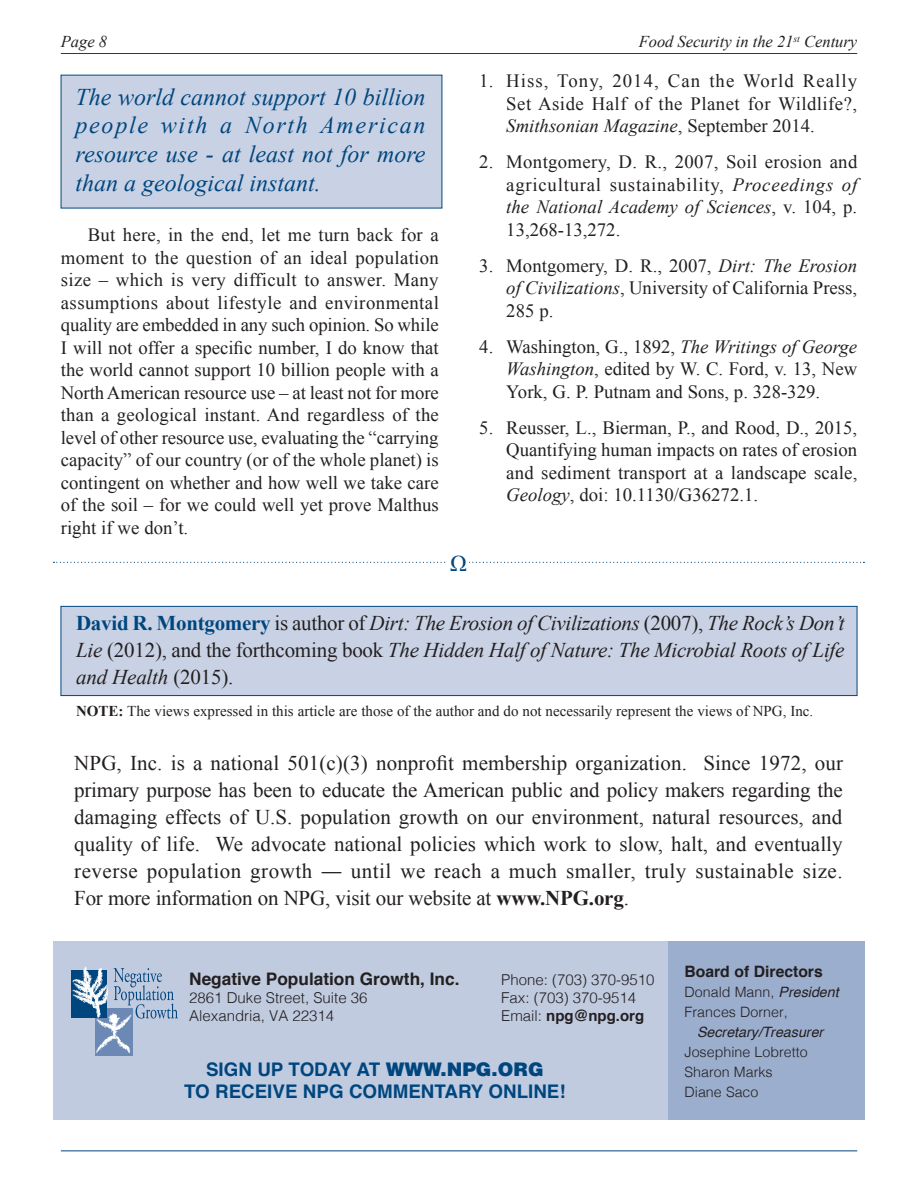
<style>
.page{position:relative;width:918px;height:1188px;background:#fff}
.page>*{position:absolute;margin:0;border:0;box-sizing:border-box;transform-origin:0 0}
.t1{font:italic 24px/28.8px "Times New Roman";color:#00467e;text-align:justify}
.t2{font:22.5px "Times New Roman";color:#00467e}
.Body_Text{font:21px/27px "Times New Roman";letter-spacing:-.01em;color:#231f20;text-align:justify}
.Body_Text-2{font:italic 21px/27px "Times New Roman";letter-spacing:-.01em;color:#231f20;text-align:justify}
.Body_Text-3{font:18.75px/22.5px "Times New Roman";color:#231f20;text-align:justify}
.Body_Text-4{font:700 18.75px "Helvetica";color:#00467e}
.t3{font:700 17.25px "Helvetica";color:#231f20}
.t4{font:italic 16.5px "Times New Roman";color:#231f20}
.Body_Text-5{font:700 15.75px "Helvetica";color:#231f20}
.Body_Text-6{font:15px "Times New Roman";color:#231f20}
.t5{font:300 15px "Helvetica";color:#231f20}
.t6{font:700 15px "Helvetica";color:#231f20}
.Body_Text-7{font:300 14.25px "Helvetica";color:#231f20}
.Body_Text-8{font:italic 14.25px/20px "Helvetica";color:#231f20}
.s1{font-style:italic}
.s2{font-weight:700;font-style:normal;color:#00467e}
.s3{font-style:normal}
.s4{font-weight:700}
.s5{font-family:"Myriad Pro"}
.s6{font-weight:300}
.s7{font-weight:900}
.s8{font-weight:400;font-style:italic}
.s9{font-weight:300;font-style:normal}
</style>
<div class="page">
<hr style="left:61px;top:53px;width:796px;height:1px;background:#00467e">
<hr style="left:61px;top:1150px;width:796px;height:1px;background:#00467e">
<div style="left:54px;top:941px;width:614px;height:179px;background:#c0cbe0"></div>
<div style="left:668px;top:941px;width:197px;height:179px;background:#9caecd"></div>
<div style="left:95px;top:1008px;width:37px;height:48px;background:#6b89b4"></div>
<svg style="left:71px;top:967px;width:107px;height:87px"></svg>
<div style="left:61px;top:75px;width:381px;height:133px;background:#c9d2e4"></div>
<div style="left:61px;top:606px;width:796px;height:90px;background:#c9d2e4;border:1px solid #00467e"></div>
<svg style="left:53px;top:562px;width:811px;height:1px"></svg>
<div style="left:448px;top:555px;width:21px;height:16px;background:#fff"></div>
<p class="t4" style="left:61px;top:31px;width:48px">Page 8</p>
<p class="t4" style="left:639px;top:31px;width:220px">Food Security in the 21<sup>st</sup> Century</p>
<p class="t1" style="left:76px;top:82px;width:351px">The world cannot support 10 billion people with a North American resource use - at least not for more than a geological instant.</p>
<p class="Body_Text-3" style="left:61px;top:224px;width:380px;text-indent:27px">But here, in the end, let me turn back for a moment to the question of an ideal population size – which is very difficult to answer. Many assumptions about lifestyle and environmental quality are embedded in any such opinion. So while I will not offer a specific number, I do know that the world cannot support 10 billion people with a North American resource use – at least not for more than a geological instant. And regardless of the level of other resource use, evaluating the “carrying capacity” of our country (or of the whole planet) is contingent on whether and how well we take care of the soil – for we could well yet prove Malthus right if we don’t.</p>
<p class="t2" style="left:450px;top:548px;width:18px">Ω</p>
<p class="Body_Text-3" style="left:506px;top:69px;width:352px;text-indent:-27px">1. Hiss, Tony, 2014, Can the World Really Set Aside Half of the Planet for Wildlife?, <span class="s1">Smithsonian Magazine</span>, September 2014.</p>
<p class="Body_Text-3" style="left:506px;top:150px;width:353px;text-indent:-27px">2. Montgomery, D. R., 2007, Soil erosion and agricultural sustainability, <span class="s1">Proceedings of the National Academy of Sciences</span>, v. 104, p.<br>13,268-13,272.</p>
<p class="Body_Text-3" style="left:506px;top:254px;width:352px;text-indent:-27px">3. Montgomery, D. R., 2007, <span class="s1">Dirt: The Erosion of Civilizations</span>, University of California Press, 285 p.</p>
<p class="Body_Text-3" style="left:506px;top:335px;width:352px;text-indent:-27px">4. Washington, G., 1892, <span class="s1">The Writings of George Washington</span>, edited by W. C. Ford, v. 13, New York, G. P. Putnam and Sons, p. 328-329.</p>
<p class="Body_Text-3" style="left:506px;top:416px;width:353px;text-indent:-27px">5. Reusser, L., Bierman, P., and Rood, D., 2015, Quantifying human impacts on rates of erosion and sediment transport at a landscape scale, <span class="s1">Geology</span>, doi: 10.1130/G36272.1.</p>
<p class="Body_Text-2" style="left:76px;top:609px;width:770px"><span class="s2">David R. Montgomery</span> <span class="s3">is author of</span> Dirt: The Erosion of Civilizations <span class="s3">(2007),</span> The Rock’s Don’t Lie <span class="s3">(2012), and the forthcoming book</span> The Hidden Half of Nature: The Microbial Roots of Life and Health <span class="s3">(2015).</span></p>
<p class="Body_Text-6" style="left:76px;top:701px;width:739px"><span class="s4">NOTE:</span> The views expressed in this article are those of the author and do not necessarily represent the views of NPG, Inc.</p>
<p class="Body_Text" style="left:74px;top:749px;width:770px">NPG, Inc. is a national 501(c)(3) nonprofit membership organization. Since 1972, our primary purpose has been to educate the American public and policy makers regarding the damaging effects of U.S. population growth on our environment, natural resources, and quality of life. We advocate national policies which work to slow, halt, and eventually reverse population growth <span class="s5">—</span> until we reach a much smaller, truly sustainable size.<br>For more information on NPG, visit our website at <span class="s4">www.NPG.org</span>.</p>
<p class="t3" style="left:189px;top:965px;width:272px">Negative Population Growth, Inc.</p>
<p class="t5" style="left:501px;top:966px;width:155px">Phone: (703) 370-9510</p>
<p class="t5" style="left:189px;top:984px;width:180px">2861 Duke Street, Suite 36</p>
<p class="t5" style="left:501px;top:984px;width:137px">Fax: (703) 370-9514</p>
<p class="t5" style="left:189px;top:1002px;width:147px">Alexandria, VA 22314</p>
<p class="t6" style="left:501px;top:1003px;width:144px"><span class="s6">Email:</span> npg@npg.org</p>
<p class="Body_Text-4" style="left:206px;top:1054px;width:339px">SIGN UP TODAY AT <span class="s7">WWW.NPG.ORG</span></p>
<p class="Body_Text-4" style="left:184px;top:1076px;width:383px">TO RECEIVE NPG COMMENTARY ONLINE!</p>
<p class="Body_Text-5" style="left:685px;top:959px;width:140px">Board of Directors</p>
<p class="Body_Text-7" style="left:685px;top:980px;width:156px">Donald Mann, <span class="s8">President</span></p>
<p class="Body_Text-8" style="left:697px;top:1002px;width:128px;text-indent:-12px"><span class="s9">Frances Dorner,<br></span>Secretary/Treasurer</p>
<p class="Body_Text-7" style="left:685px;top:1040px;width:125px">Josephine Lobretto</p>
<p class="Body_Text-7" style="left:685px;top:1060px;width:90px">Sharon Marks</p>
<p class="Body_Text-7" style="left:685px;top:1080px;width:75px">Diane Saco</p>
</div>
